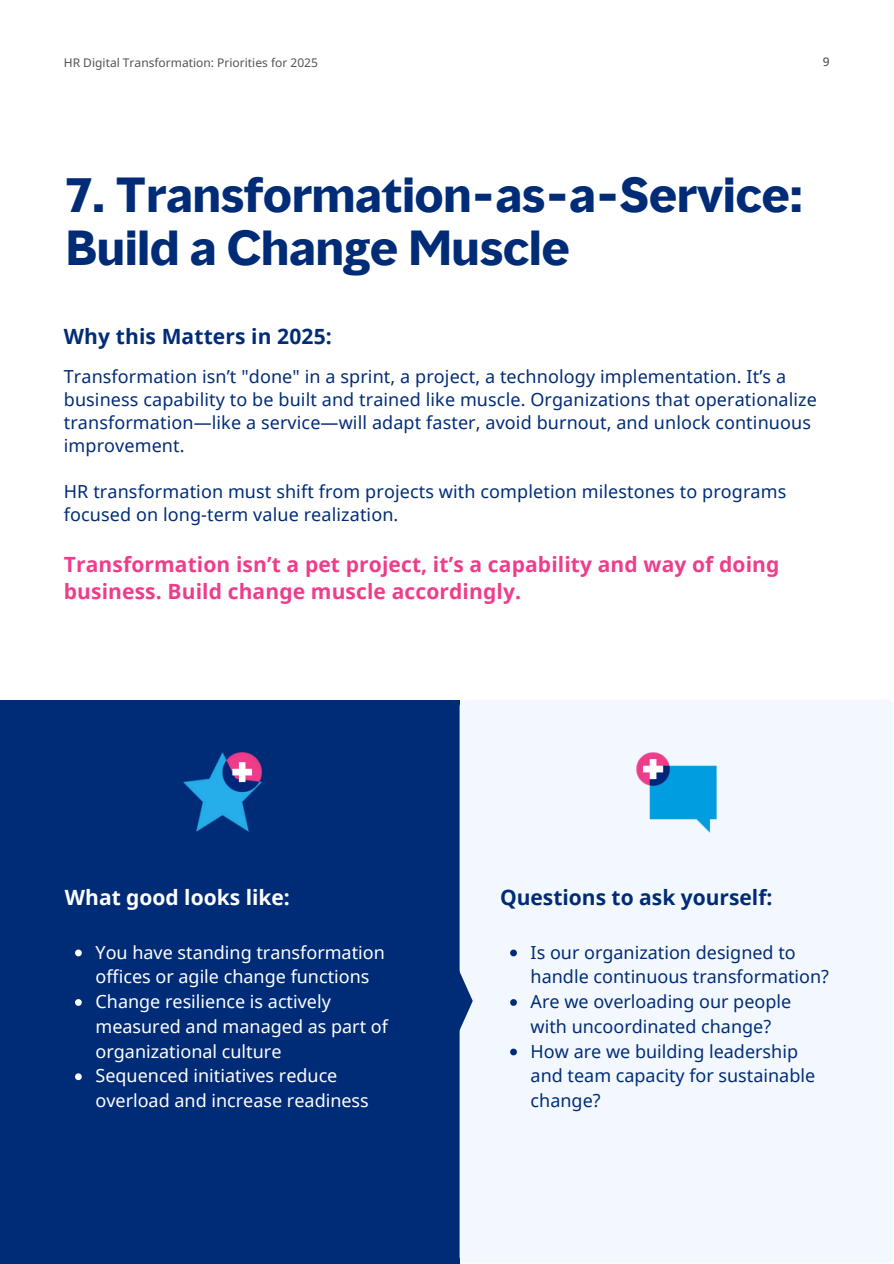
<style>
.page{position:relative;width:894px;height:1264px;background:#fff}
.page>*{position:absolute;margin:0;border:0;box-sizing:border-box;transform-origin:0 0}
.t1{font:700 45px/52.8px "MMC Display";color:#002c77}
.t2{font:700 21px/27px "Noto Sans";letter-spacing:.005em;color:#ee3d8b}
.t3{font:700 21px "Noto Sans";color:#002c77}
.t4{font:700 21px "Noto Sans";color:#fff}
.t5{font:18px/24.8px "Noto Sans";letter-spacing:.005em;color:#002c77}
.t6{font:18px/24.8px "Noto Sans";color:#fff}
.t7{font:12px "Noto Sans";color:#545454}
.t8{font:500 12px "Noto Sans";color:#545454}
</style>
<div class="page">
<div style="left:0;top:700px;width:459px;height:563px;background:#002c77"></div>
<div style="left:459px;top:700px;width:434px;height:563px;background:#f3f8ff"></div>
<svg style="left:459px;top:962px;width:13px;height:77px"></svg>
<svg style="left:510px;top:949px;width:6px;height:7px"></svg>
<svg style="left:510px;top:999px;width:6px;height:6px"></svg>
<svg style="left:510px;top:1048px;width:6px;height:7px"></svg>
<svg style="left:75px;top:949px;width:7px;height:7px"></svg>
<svg style="left:75px;top:999px;width:7px;height:6px"></svg>
<svg style="left:75px;top:1073px;width:7px;height:7px"></svg>
<img style="left:623px;top:739px;width:106px;height:106px">
<img style="left:183px;top:752px;width:79px;height:80px">
<p class="t7" style="left:64px;top:54px;width:255px">HR Digital Transformation: Priorities for 2025</p>
<p class="t8" style="left:822px;top:53px;width:8px">9</p>
<p class="t1" style="left:66px;top:168px;width:738px">7. Transformation-as-a-Service:<br>Build a Change Muscle</p>
<p class="t3" style="left:64px;top:322px;width:269px">Why this Matters in 2025:</p>
<p class="t5" style="left:64px;top:365px;width:754px;line-height:23px">Transformation isn’t "done" in a sprint, a project, a technology implementation. It’s a business capability to be built and trained like muscle. Organizations that operationalize transformation—like a service—will adapt faster, avoid burnout, and unlock continuous improvement.</p>
<p class="t5" style="left:64px;top:480px;width:723px;line-height:23px">HR transformation must shift from projects with completion milestones to programs focused on long-term value realization.</p>
<h2 class="t2" style="left:64px;top:550px;width:716px">Transformation isn’t a pet project, it’s a capability and way of doing business. Build change muscle accordingly.</h2>
<h3 class="t4" style="left:65px;top:882px;width:226px">What good looks like:</h3>
<h2 class="t6" style="left:95px;top:939px;width:291px">You have standing transformation offices or agile change functions</h2>
<p class="t6" style="left:95px;top:988px;width:294px">Change resilience is actively measured and managed as part of organizational culture</p>
<h2 class="t6" style="left:95px;top:1063px;width:275px">Sequenced initiatives reduce overload and increase readiness</h2>
<p class="t3" style="left:500px;top:882px;width:274px">Questions to ask yourself:</p>
<h1 class="t5" style="left:530px;top:939px;width:300px">Is our organization designed to handle continuous transformation?</h1>
<h2 class="t5" style="left:530px;top:988px;width:262px">Are we overloading our people with uncoordinated change?</h2>
<h3 class="t5" style="left:530px;top:1038px;width:286px">How are we building leadership and team capacity for sustainable change?</h3>
</div>
